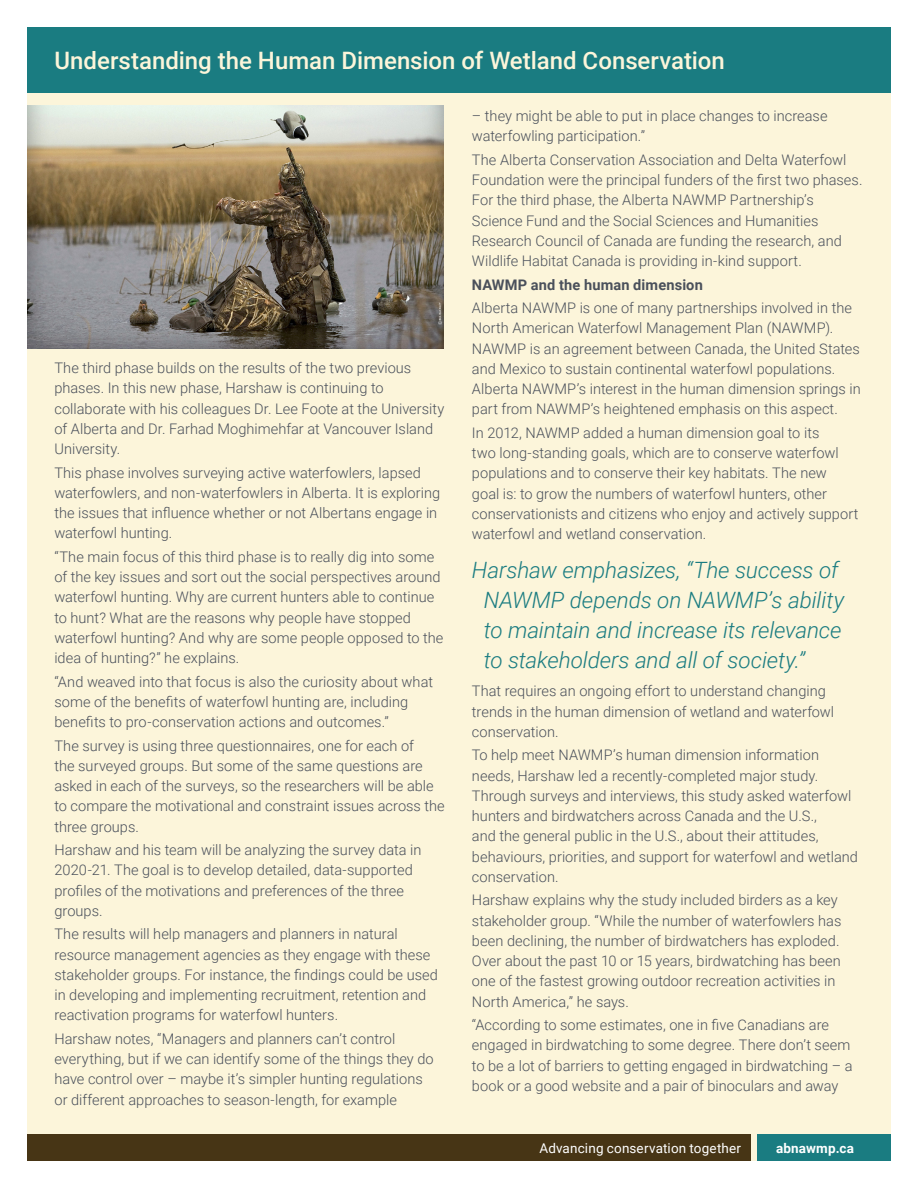
<style>
.page{position:relative;width:918px;height:1188px;background:#fff}
.page>*{position:absolute;margin:0;border:0;box-sizing:border-box;transform-origin:0 0}
.t1{font:500 24px "Roboto";color:#fcf5da}
.t2{font:italic 300 22.5px/30px "Roboto";letter-spacing:-.005em;color:#1a7c81}
.t3{font:300 14.55px/20.2px "Roboto";color:#4a505b}
.t4{font:700 14.55px "Roboto";letter-spacing:.01em;color:#4a505b}
.t5{font:13.5px "Roboto";letter-spacing:.01em;color:#fff}
.t6{font:700 13.5px "Roboto";letter-spacing:.015em;color:#fff}
</style>
<div class="page">
<div style="left:27px;top:27px;width:864px;height:1134px;background:#fcf5da"></div>
<div style="left:757px;top:1134px;width:134px;height:27px;background:#1a7c81"></div>
<div style="left:27px;top:1134px;width:723px;height:27px;background:#473515"></div>
<img style="left:27px;top:106px;width:417px;height:242px">
<div style="left:27px;top:27px;width:864px;height:65px;background:#1a7c81"></div>
<h1 class="t1" style="left:54px;top:44px;width:672px">Understanding the Human Dimension of Wetland Conservation</h1>
<p class="t3" style="left:54px;top:357px;width:392px">The third phase builds on the results of the two previous phases. In this new phase, Harshaw is continuing to collaborate with his colleagues Dr. Lee Foote at the University of Alberta and Dr. Farhad Moghimehfar at Vancouver Island University.</p>
<p class="t3" style="left:54px;top:462px;width:387px">This phase involves surveying active waterfowlers, lapsed waterfowlers, and non-waterfowlers in Alberta. It is exploring the issues that influence whether or not Albertans engage in waterfowl hunting.</p>
<p class="t3" style="left:54px;top:546px;width:391px">“The main focus of this third phase is to really dig into some of the key issues and sort out the social perspectives around waterfowl hunting. Why are current hunters able to continue to hunt? What are the reasons why people have stopped waterfowl hunting? And why are some people opposed to the idea of hunting?” he explains.</p>
<p class="t3" style="left:54px;top:671px;width:380px">“And weaved into that focus is also the curiosity about what some of the benefits of waterfowl hunting are, including benefits to pro-conservation actions and outcomes.”</p>
<p class="t3" style="left:54px;top:735px;width:392px">The survey is using three questionnaires, one for each of<br>the surveyed groups. But some of the same questions are asked in each of the surveys, so the researchers will be able to compare the motivational and constraint issues across the three groups.</p>
<p class="t3" style="left:54px;top:839px;width:369px">Harshaw and his team will be analyzing the survey data in 2020-21. The goal is to develop detailed, data-supported profiles of the motivations and preferences of the three groups.</p>
<p class="t3" style="left:54px;top:924px;width:385px">The results will help managers and planners in natural resource management agencies as they engage with these stakeholder groups. For instance, the findings could be used in developing and implementing recruitment, retention and reactivation programs for waterfowl hunters.</p>
<p class="t3" style="left:54px;top:1028px;width:381px">Harshaw notes, “Managers and planners can’t control everything, but if we can identify some of the things they do have control over – maybe it’s simpler hunting regulations or different approaches to season-length, for example</p>
<p class="t3" style="left:472px;top:105px;width:357px">– they might be able to put in place changes to increase waterfowling participation.”</p>
<p class="t3" style="left:472px;top:149px;width:392px">The Alberta Conservation Association and Delta Waterfowl Foundation were the principal funders of the first two phases.<br>For the third phase, the Alberta NAWMP Partnership’s Science Fund and the Social Sciences and Humanities Research Council of Canada are funding the research, and Wildlife Habitat Canada is providing in-kind support.</p>
<p class="t4" style="left:472px;top:274px;width:232px">NAWMP and the human dimension</p>
<p class="t3" style="left:472px;top:297px;width:390px">Alberta NAWMP is one of many partnerships involved in the North American Waterfowl Management Plan (NAWMP).<br>NAWMP is an agreement between Canada, the United States and Mexico to sustain continental waterfowl populations.<br>Alberta NAWMP’s interest in the human dimension springs in part from NAWMP’s heightened emphasis on this aspect.</p>
<p class="t3" style="left:472px;top:422px;width:388px">In 2012, NAWMP added a human dimension goal to its<br>two long-standing goals, which are to conserve waterfowl populations and to conserve their key habitats. The new<br>goal is: to grow the numbers of waterfowl hunters, other conservationists and citizens who enjoy and actively support waterfowl and wetland conservation.</p>
<h2 class="t2" style="left:484px;top:554px;width:362px;text-indent:-12px">Harshaw emphasizes, “The success of NAWMP depends on NAWMP’s ability to maintain and increase its relevance to stakeholders and all of society.”</h2>
<p class="t3" style="left:472px;top:681px;width:364px">That requires an ongoing effort to understand changing trends in the human dimension of wetland and waterfowl conservation.</p>
<p class="t3" style="left:472px;top:745px;width:388px">To help meet NAWMP’s human dimension information needs, Harshaw led a recently-completed major study.<br>Through surveys and interviews, this study asked waterfowl hunters and birdwatchers across Canada and the U.S.,<br>and the general public in the U.S., about their attitudes, behaviours, priorities, and support for waterfowl and wetland conservation.</p>
<p class="t3" style="left:472px;top:890px;width:371px">Harshaw explains why the study included birders as a key stakeholder group. “While the number of waterfowlers has been declining, the number of birdwatchers has exploded.<br>Over about the past 10 or 15 years, birdwatching has been one of the fastest growing outdoor recreation activities in North America,” he says.</p>
<p class="t3" style="left:472px;top:1014px;width:382px">“According to some estimates, one in five Canadians are engaged in birdwatching to some degree. There don’t seem to be a lot of barriers to getting engaged in birdwatching – a book or a good website and a pair of binoculars and away</p>
<p class="t5" style="left:539px;top:1138px;width:203px">Advancing conservation together</p>
<p class="t6" style="left:776px;top:1138px;width:79px">abnawmp.ca</p>
</div>
